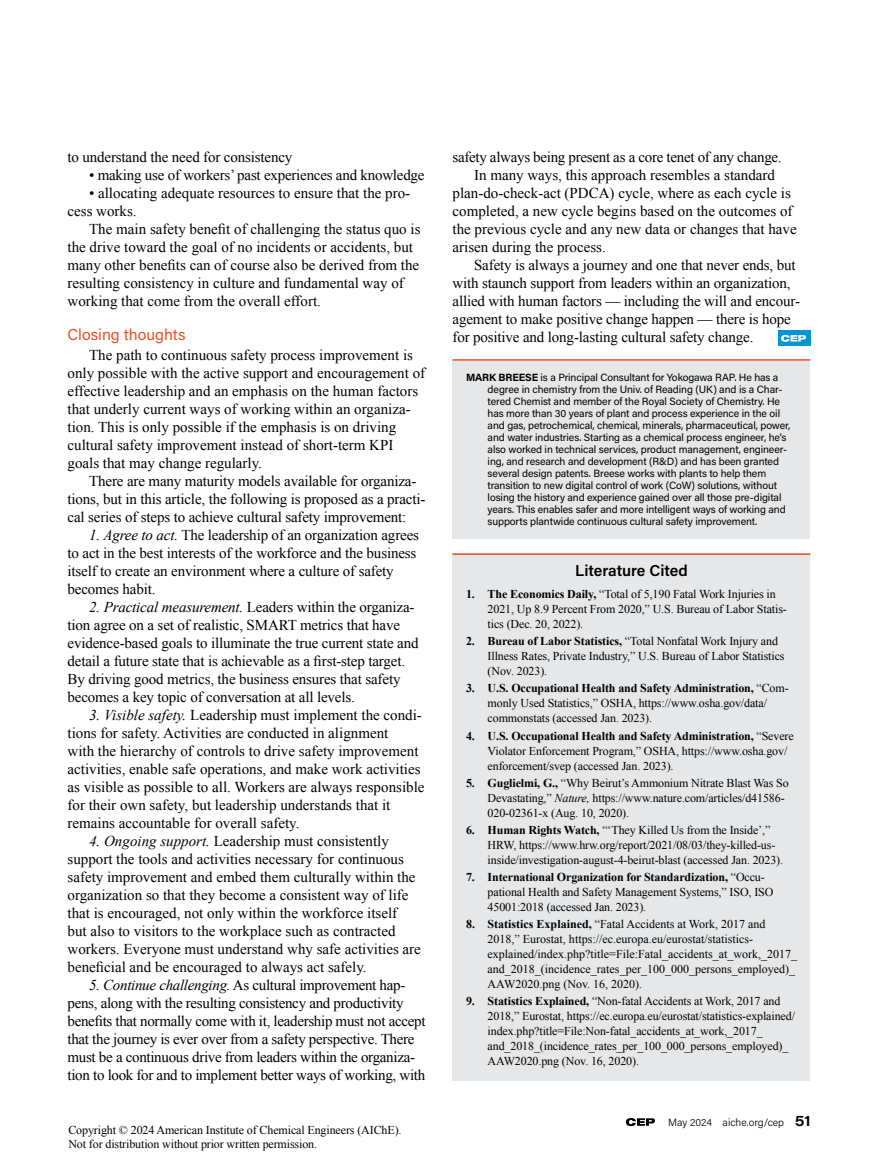
<style>
.page{position:relative;width:878px;height:1175px;background:#fff}
.page>*{position:absolute;margin:0;border:0;box-sizing:border-box;transform-origin:0 0}
.t1{font:15.75px "Acumin Pro";color:#f04e23}
.t2{font:600 15.75px "Acumin Pro";letter-spacing:-.005em;color:#000}
.t3{font:15px/18px "Times New Roman";color:#000}
.t4{font:15px/18px "Times New Roman";letter-spacing:-.02em;color:#000}
.t5{font:12px/15px "Times New Roman";letter-spacing:-.01em;color:#000}
.t6{font:10.5px/12px "Acumin Pro";letter-spacing:-.01em;color:#000}
.t7{font:300 10.5px "Acumin Pro";color:#000}
.s1{font-style:italic}
.s2{font-weight:700}
.s3{font-family:"Acumin Pro Wide";font-weight:600;font-size:15px}
</style>
<div class="page">
<svg style="left:626px;top:1118px;width:29px;height:8px"></svg>
<div style="left:452px;top:553px;width:358px;height:527px;background:#e6e7e8"></div>
<hr style="left:452px;top:553px;width:358px;height:2px;background:#f04e23">
<div style="left:452px;top:360px;width:358px;height:178px;background:#e6e7e8"></div>
<hr style="left:452px;top:359px;width:358px;height:2px;background:#f04e23">
<div style="left:777px;top:331px;width:33px;height:15px;background:#0096d6"></div>
<svg style="left:781px;top:335px;width:25px;height:7px"></svg>
<p class="t3" style="left:68px;top:148px;width:226px">to understand the need for consistency</p>
<p class="t3" style="left:89px;top:166px;width:337px">• making use of workers’ past experiences and knowledge</p>
<p class="t3" style="left:68px;top:184px;width:344px;text-indent:22px">• allocating adequate resources to ensure that the pro&shy;cess works.</p>
<p class="t3" style="left:68px;top:220px;width:354px;text-indent:22px">The main safety benefit of challenging the status quo is the drive toward the goal of no incidents or accidents, but many other benefits can of course also be derived from the resulting consistency in culture and fundamental way of working that come from the overall effort.</p>
<p class="t1" style="left:68px;top:324px;width:119px">Closing thoughts</p>
<p class="t3" style="left:68px;top:346px;width:359px;text-indent:22px">The path to continuous safety process improvement is only possible with the active support and encouragement of effective leadership and an emphasis on the human factors that underly current ways of working within an organiza&shy;tion. This is only possible if the emphasis is on driving cultural safety improvement instead of short-term KPI goals that may change regularly.</p>
<p class="t3" style="left:68px;top:472px;width:359px;text-indent:22px">There are many maturity models available for organiza&shy;tions, but in this article, the following is proposed as a practi&shy;cal series of steps to achieve cultural safety improvement:</p>
<p class="t3" style="left:68px;top:526px;width:353px;text-indent:22px"><span class="s1">1. Agree to act.</span> The leadership of an organization agrees to act in the best interests of the workforce and the business itself to create an environment where a culture of safety becomes habit.</p>
<p class="t3" style="left:68px;top:598px;width:352px;text-indent:22px"><span class="s1">2. Practical measurement.</span> Leaders within the organiza&shy;tion agree on a set of realistic, SMART metrics that have evidence-based goals to illuminate the true current state and detail a future state that is achievable as a first-step target.<br>By driving good metrics, the business ensures that safety becomes a key topic of conversation at all levels.</p>
<p class="t3" style="left:68px;top:706px;width:358px;text-indent:22px"><span class="s1">3. Visible safety.</span> Leadership must implement the condi&shy;tions for safety. Activities are conducted in alignment<br>with the hierarchy of controls to drive safety improvement activities, enable safe operations, and make work activities as visible as possible to all. Workers are always responsible for their own safety, but leadership understands that it remains accountable for overall safety.</p>
<p class="t3" style="left:68px;top:832px;width:355px;text-indent:22px"><span class="s1">4. Ongoing support.</span> Leadership must consistently support the tools and activities necessary for continuous safety improvement and embed them culturally within the organization so that they become a consistent way of life that is encouraged, not only within the workforce itself<br>but also to visitors to the workplace such as contracted workers. Everyone must understand why safe activities are beneficial and be encouraged to always act safely.</p>
<p class="t4" style="left:68px;top:976px;width:359px;text-indent:22px"><span class="s1">5. Continue challenging.</span> As cultural improvement hap&shy;pens, along with the resulting consistency and productivity benefits that normally come with it, leadership must not accept that the journey is ever over from a safety perspective. There must be a continuous drive from leaders within the organiza&shy;tion to look for and to implement better ways of working, with</p>
<p class="t5" style="left:68px;top:1123px;width:334px;line-height:13.5px">Copyright © 2024 American Institute of Chemical Engineers (AIChE).<br>Not for distribution without prior written permission.</p>
<p class="t4" style="left:452px;top:148px;width:331px">safety always being present as a core tenet of any change.</p>
<p class="t3" style="left:474px;top:166px;width:302px">In many ways, this approach resembles a standard</p>
<p class="t3" style="left:452px;top:184px;width:340px">plan-do-check-act (PDCA) cycle, where as each cycle is</p>
<p class="t3" style="left:452px;top:202px;width:341px">completed, a new cycle begins based on the outcomes of</p>
<p class="t3" style="left:452px;top:220px;width:346px">the previous cycle and any new data or changes that have</p>
<p class="t3" style="left:452px;top:238px;width:155px">arisen during the process.</p>
<p class="t3" style="left:474px;top:256px;width:323px">Safety is always a journey and one that never ends, but</p>
<p class="t3" style="left:452px;top:274px;width:339px">with staunch support from leaders within an organization,</p>
<p class="t3" style="left:452px;top:292px;width:349px">allied with human factors — including the will and encour-</p>
<p class="t3" style="left:452px;top:310px;width:340px">agement to make positive change happen — there is hope</p>
<p class="t3" style="left:452px;top:328px;width:302px">for positive and long-lasting cultural safety change.</p>
<p class="t6" style="left:487px;top:371px;width:304px;text-indent:-22px"><span class="s2">MARK BREESE</span> is a Principal Consultant for Yokogawa RAP. He has a degree in chemistry from the Univ. of Reading (UK) and is a Char&shy;tered Chemist and member of the Royal Society of Chemistry. He has more than 30 years of plant and process experience in the oil and gas, petrochemical, chemical, minerals, pharmaceutical, power, and water industries. Starting as a chemical process engineer, he’s also worked in technical services, product management, engineer&shy;ing, and research and development (R&amp;D) and has been granted several design patents. Breese works with plants to help them transition to new digital control of work (CoW) solutions, without losing the history and experience gained over all those pre-digital years. This enables safer and more intelligent ways of working and supports plantwide continuous cultural safety improvement.</p>
<p class="t2" style="left:575px;top:560px;width:114px">Literature Cited</p>
<p class="t5" style="left:487px;top:586px;width:301px;text-indent:-22px"><span class="s2">1. The Economics Daily,</span> “Total of 5,190 Fatal Work Injuries in<br>2021, Up 8.9 Percent From 2020,” U.S. Bureau of Labor Statis&shy;tics (Dec. 20, 2022).</p>
<p class="t5" style="left:487px;top:633px;width:298px;text-indent:-22px"><span class="s2">2. Bureau of Labor Statistics,</span> “Total Nonfatal Work Injury and<br>Illness Rates, Private Industry,” U.S. Bureau of Labor Statistics (Nov. 2023).</p>
<p class="t5" style="left:487px;top:680px;width:302px;text-indent:-22px"><span class="s2">3. U.S. Occupational Health and Safety Administration,</span> “Com&shy;monly Used Statistics,” OSHA, https://www.osha.gov/data/ commonstats (accessed Jan. 2023).</p>
<p class="t5" style="left:487px;top:728px;width:308px;text-indent:-22px"><span class="s2">4. U.S. Occupational Health and Safety Administration,</span> “Severe<br>Violator Enforcement Program,” OSHA, https://www.osha.gov/ enforcement/svep (accessed Jan. 2023).</p>
<p class="t5" style="left:487px;top:775px;width:302px;text-indent:-22px"><span class="s2">5. Guglielmi, G.,</span> “Why Beirut’s Ammonium Nitrate Blast Was So<br>Devastating,” <span class="s1">Nature,</span> https://www.nature.com/articles/d41586-<br>020-02361-x (Aug. 10, 2020).</p>
<p class="t5" style="left:487px;top:822px;width:297px;text-indent:-22px"><span class="s2">6. Human Rights Watch,</span> “‘They Killed Us from the Inside’,”<br>HRW, https://www.hrw.org/report/2021/08/03/they-killed-us&shy;inside/investigation-august-4-beirut-blast (accessed Jan. 2023).</p>
<p class="t5" style="left:487px;top:869px;width:287px;text-indent:-22px"><span class="s2">7. International Organization for Standardization,</span> “Occu&shy;pational Health and Safety Management Systems,” ISO, ISO<br>45001:2018 (accessed Jan. 2023).</p>
<p class="t5" style="left:487px;top:916px;width:311px;text-indent:-22px"><span class="s2">8. Statistics Explained,</span> “Fatal Accidents at Work, 2017 and 2018,” Eurostat, https://ec.europa.eu/eurostat/statistics&shy;explained/index.php?title=File:Fatal_accidents_at_work,_2017_ and_2018_(incidence_rates_per_100_000_persons_employed)_ AAW2020.png (Nov. 16, 2020).</p>
<p class="t5" style="left:487px;top:993px;width:309px;text-indent:-22px"><span class="s2">9. Statistics Explained,</span> “Non-fatal Accidents at Work, 2017 and 2018,” Eurostat, https://ec.europa.eu/eurostat/statistics-explained/ index.php?title=File:Non-fatal_accidents_at_work,_2017_ and_2018_(incidence_rates_per_100_000_persons_employed)_ AAW2020.png (Nov. 16, 2020).</p>
<p class="t7" style="left:668px;top:1115px;width:144px">May 2024 aiche.org/cep <span class="s3">51</span></p>
</div>
